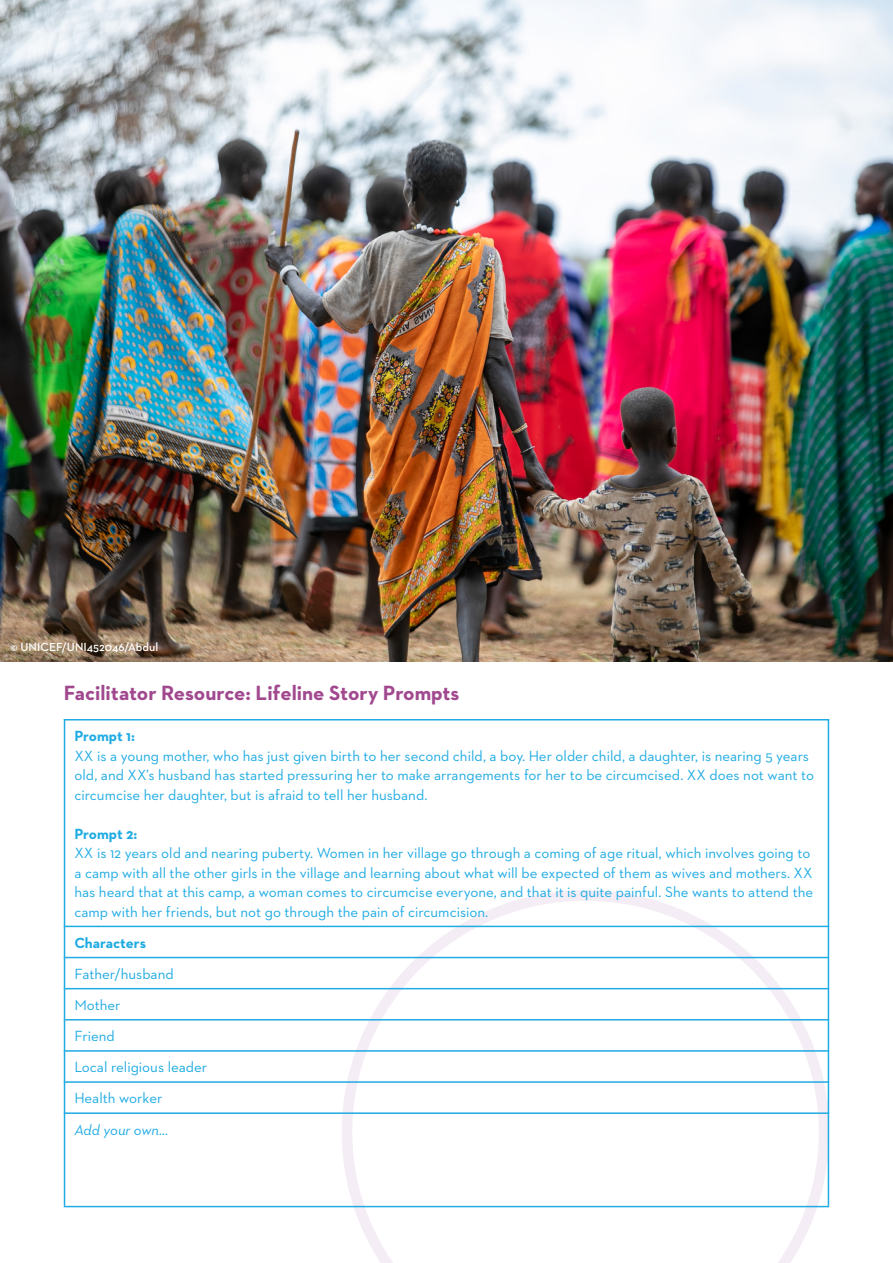
<style>
.page{position:relative;width:893px;height:1263px;background:#fff}
.page>*{position:absolute;margin:0;border:0;box-sizing:border-box;transform-origin:0 0}
.t1{font:700 21px "Neutraface 2 Text";color:#a1488f}
.t2{font:15px/19.5px "Neutraface 2 Text";color:#1fabe3}
.t3{font:700 15px "Neutraface 2 Text";letter-spacing:-.01em;color:#1fabe3}
.t4{font:italic 15px "Neutraface 2 Text";color:#1fabe3}
.t5{font:600 12px "Neutraface 2 Text";color:#fff}
</style>
<div class="page">
<svg style="left:342px;top:890px;width:487px;height:373px"></svg>
<hr style="left:64px;top:719px;width:765px;height:1px;background:#1fabe3">
<hr style="left:64px;top:926px;width:765px;height:1px;background:#1fabe3">
<hr style="left:64px;top:957px;width:765px;height:1px;background:#1fabe3">
<hr style="left:64px;top:988px;width:765px;height:1px;background:#1fabe3">
<hr style="left:64px;top:1019px;width:765px;height:1px;background:#1fabe3">
<hr style="left:64px;top:1050px;width:765px;height:2px;background:#1fabe3">
<hr style="left:64px;top:1081px;width:765px;height:2px;background:#1fabe3">
<hr style="left:64px;top:1112px;width:765px;height:2px;background:#1fabe3">
<hr style="left:64px;top:1206px;width:765px;height:1px;background:#1fabe3">
<hr style="left:828px;top:719px;width:1px;height:487px;background:#1fabe3">
<hr style="left:64px;top:719px;width:1px;height:487px;background:#1fabe3">
<img style="left:0;top:0;width:893px;height:661px">
<p class="t5" style="left:11px;top:639px;width:149px">© UNICEF/UNI452046/Abdul</p>
<h1 class="t1" style="left:64px;top:680px;width:397px">Facilitator Resource: Lifeline Story Prompts</h1>
<p class="t3" style="left:74px;top:726px;width:62px">Prompt 1:</p>
<p class="t2" style="left:74px;top:746px;width:741px">XX is a young mother, who has just given birth to her second child, a boy. Her older child, a daughter, is nearing 5 years old, and XX’s husband has started pressuring her to make arrangements for her to be circumcised. XX does not want to circumcise her daughter, but is afraid to tell her husband.</p>
<p class="t3" style="left:74px;top:824px;width:64px">Prompt 2:</p>
<p class="t2" style="left:74px;top:843px;width:740px">XX is 12 years old and nearing puberty. Women in her village go through a coming of age ritual, which involves going to a camp with all the other girls in the village and learning about what will be expected of them as wives and mothers. XX has heard that at this camp, a woman comes to circumcise everyone, and that it is quite painful. She wants to attend the camp with her friends, but not go through the pain of circumcision.</p>
<p class="t3" style="left:74px;top:933px;width:73px">Characters</p>
<p class="t2" style="left:74px;top:958px;width:134px;line-height:31.2px">Father/husband<br>Mother<br>Friend<br>Local religious leader<br>Health worker</p>
<p class="t4" style="left:74px;top:1120px;width:95px">Add your own…</p>
</div>
